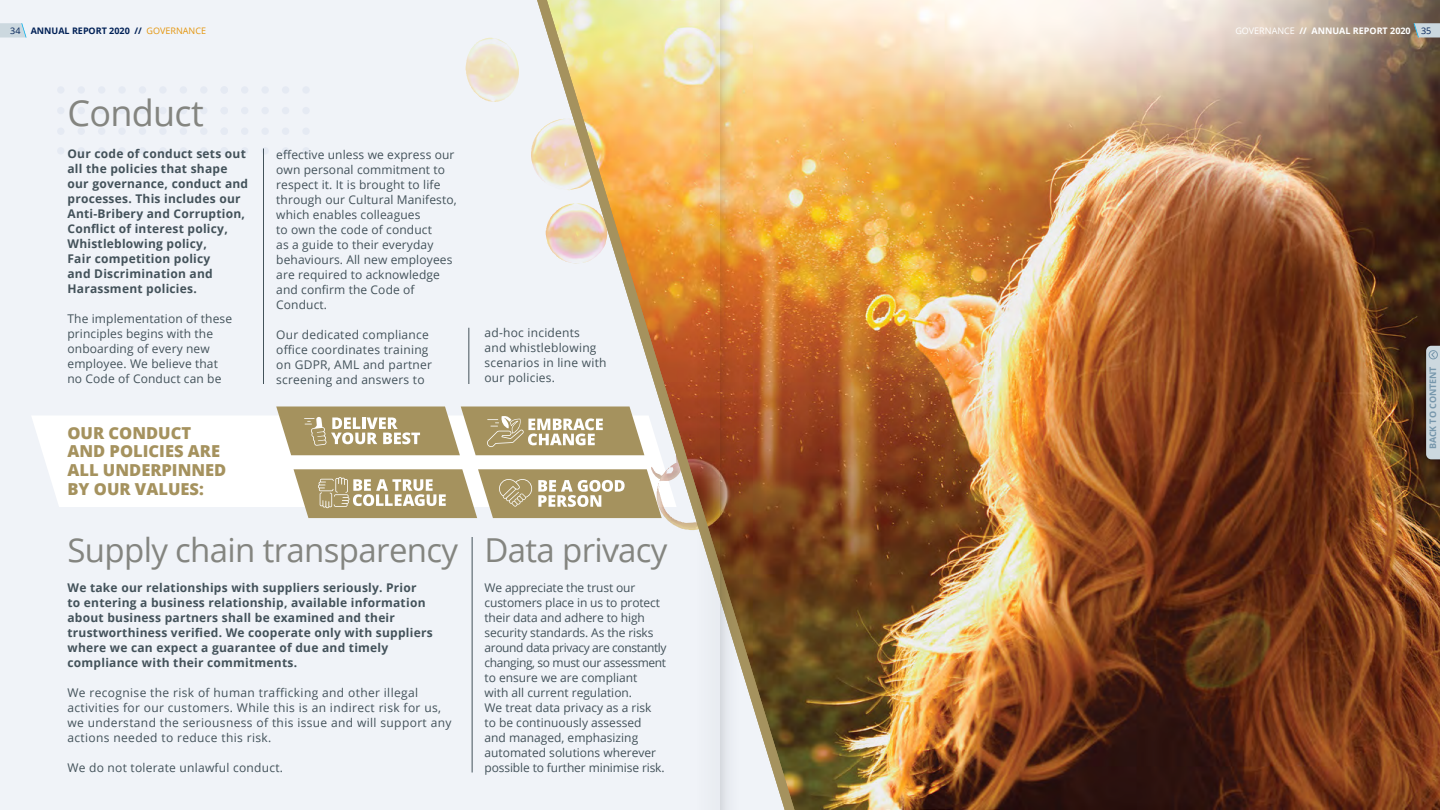
<style>
.page{position:relative;width:1440px;height:810px;background:#fff}
.page>*{position:absolute;margin:0;border:0;box-sizing:border-box;transform-origin:0 0}
.t1{font:36px "Open Sans";letter-spacing:-.02em;color:#848580}
.t2{font:33px "Open Sans";letter-spacing:-.02em;color:#848580}
.t3{font:800 16.5px/18.8px "Open Sans";color:#a5925e}
.t4{font:12px/15px "Open Sans";letter-spacing:.01em;color:#43525a}
.t5{font:700 12px/15px "Open Sans";letter-spacing:.02em;color:#43525a}
.t6{font:12px/15px "Open Sans";letter-spacing:-.01em;color:#43525a}
.t7{font:12px/15px "Open Sans";letter-spacing:.03em;color:#43525a}
.t8{font:700 9px "Open Sans";color:#002056}
.t9{font:700 9px "Open Sans";color:#fff}
.t10{font:700 9px "Open Sans";letter-spacing:-.01em;color:#7797ac}
.t11{font:9px "Open Sans";color:#002056}
.s1{font-weight:400;color:#e4960e}
.s2{font-weight:400}
</style>
<div class="page">
<img style="left:807px;top:0;width:633px;height:810px">
<div style="left:0;top:0;width:525px;height:810px;background:#f0f3f8"></div>
<div style="left:118px;top:86px;width:8px;height:8px;background:#e5eaf3;border-radius:50%"></div>
<div style="left:57px;top:86px;width:8px;height:8px;background:#e5eaf3;border-radius:50%"></div>
<div style="left:180px;top:86px;width:7px;height:8px;background:#e5eaf3;border-radius:50%"></div>
<div style="left:139px;top:86px;width:7px;height:8px;background:#e5eaf3;border-radius:50%"></div>
<div style="left:78px;top:86px;width:7px;height:8px;background:#e5eaf3;border-radius:50%"></div>
<div style="left:200px;top:86px;width:8px;height:8px;background:#e5eaf3;border-radius:50%"></div>
<div style="left:159px;top:86px;width:8px;height:8px;background:#e5eaf3;border-radius:50%"></div>
<div style="left:98px;top:86px;width:7px;height:8px;background:#e5eaf3;border-radius:50%"></div>
<div style="left:118px;top:107px;width:8px;height:7px;background:#e5eaf3;border-radius:50%"></div>
<div style="left:57px;top:107px;width:8px;height:7px;background:#e5eaf3;border-radius:50%"></div>
<div style="left:180px;top:107px;width:7px;height:7px;background:#e5eaf3;border-radius:50%"></div>
<div style="left:139px;top:107px;width:7px;height:7px;background:#e5eaf3;border-radius:50%"></div>
<div style="left:78px;top:107px;width:7px;height:7px;background:#e5eaf3;border-radius:50%"></div>
<div style="left:200px;top:107px;width:8px;height:7px;background:#e5eaf3;border-radius:50%"></div>
<div style="left:159px;top:107px;width:8px;height:7px;background:#e5eaf3;border-radius:50%"></div>
<div style="left:98px;top:107px;width:7px;height:7px;background:#e5eaf3;border-radius:50%"></div>
<div style="left:118px;top:128px;width:8px;height:7px;background:#e5eaf3;border-radius:50%"></div>
<div style="left:57px;top:128px;width:8px;height:7px;background:#e5eaf3;border-radius:50%"></div>
<div style="left:180px;top:128px;width:7px;height:7px;background:#e5eaf3;border-radius:50%"></div>
<div style="left:139px;top:128px;width:7px;height:7px;background:#e5eaf3;border-radius:50%"></div>
<div style="left:78px;top:128px;width:7px;height:7px;background:#e5eaf3;border-radius:50%"></div>
<div style="left:200px;top:128px;width:8px;height:7px;background:#e5eaf3;border-radius:50%"></div>
<div style="left:159px;top:128px;width:8px;height:7px;background:#e5eaf3;border-radius:50%"></div>
<div style="left:98px;top:128px;width:7px;height:7px;background:#e5eaf3;border-radius:50%"></div>
<div style="left:118px;top:147px;width:8px;height:8px;background:#e5eaf3;border-radius:50%"></div>
<div style="left:57px;top:147px;width:8px;height:8px;background:#e5eaf3;border-radius:50%"></div>
<div style="left:180px;top:147px;width:7px;height:8px;background:#e5eaf3;border-radius:50%"></div>
<div style="left:139px;top:147px;width:7px;height:8px;background:#e5eaf3;border-radius:50%"></div>
<div style="left:78px;top:147px;width:7px;height:8px;background:#e5eaf3;border-radius:50%"></div>
<div style="left:200px;top:147px;width:8px;height:8px;background:#e5eaf3;border-radius:50%"></div>
<div style="left:159px;top:147px;width:8px;height:8px;background:#e5eaf3;border-radius:50%"></div>
<div style="left:98px;top:147px;width:7px;height:8px;background:#e5eaf3;border-radius:50%"></div>
<div style="left:221px;top:86px;width:7px;height:8px;background:#e5eaf3;border-radius:50%"></div>
<div style="left:282px;top:86px;width:7px;height:8px;background:#e5eaf3;border-radius:50%"></div>
<div style="left:241px;top:86px;width:7px;height:8px;background:#e5eaf3;border-radius:50%"></div>
<div style="left:302px;top:86px;width:8px;height:8px;background:#e5eaf3;border-radius:50%"></div>
<div style="left:261px;top:86px;width:8px;height:8px;background:#e5eaf3;border-radius:50%"></div>
<div style="left:221px;top:107px;width:7px;height:7px;background:#e5eaf3;border-radius:50%"></div>
<div style="left:282px;top:107px;width:7px;height:7px;background:#e5eaf3;border-radius:50%"></div>
<div style="left:241px;top:107px;width:7px;height:7px;background:#e5eaf3;border-radius:50%"></div>
<div style="left:302px;top:107px;width:8px;height:7px;background:#e5eaf3;border-radius:50%"></div>
<div style="left:261px;top:107px;width:8px;height:7px;background:#e5eaf3;border-radius:50%"></div>
<div style="left:221px;top:128px;width:7px;height:7px;background:#e5eaf3;border-radius:50%"></div>
<div style="left:282px;top:128px;width:7px;height:7px;background:#e5eaf3;border-radius:50%"></div>
<div style="left:241px;top:128px;width:7px;height:7px;background:#e5eaf3;border-radius:50%"></div>
<div style="left:302px;top:128px;width:8px;height:7px;background:#e5eaf3;border-radius:50%"></div>
<div style="left:261px;top:128px;width:8px;height:7px;background:#e5eaf3;border-radius:50%"></div>
<div style="left:221px;top:147px;width:7px;height:8px;background:#e5eaf3;border-radius:50%"></div>
<div style="left:282px;top:147px;width:7px;height:8px;background:#e5eaf3;border-radius:50%"></div>
<div style="left:241px;top:147px;width:7px;height:8px;background:#e5eaf3;border-radius:50%"></div>
<div style="left:302px;top:147px;width:8px;height:8px;background:#e5eaf3;border-radius:50%"></div>
<div style="left:261px;top:147px;width:8px;height:8px;background:#e5eaf3;border-radius:50%"></div>
<hr style="left:263px;top:148px;width:1px;height:236px;background:#43525a">
<hr style="left:469px;top:328px;width:1px;height:56px;background:#43525a">
<hr style="left:472px;top:537px;width:1px;height:235px;background:#43525a">
<img style="left:465px;top:38px;width:60px;height:136px">
<svg style="left:31px;top:416px;width:494px;height:91px"></svg>
<svg style="left:276px;top:406px;width:249px;height:49px"></svg>
<svg style="left:294px;top:469px;width:231px;height:49px"></svg>
<svg style="left:525px;top:0;width:282px;height:810px"></svg>
<img style="left:720px;top:0;width:23px;height:810px">
<svg style="left:697px;top:0;width:23px;height:810px;background:#d5aa83"></svg>
<svg style="left:0;top:23px;width:26px;height:15px"></svg>
<svg style="left:1414px;top:23px;width:26px;height:15px"></svg>
<div style="left:1424px;top:344px;width:16px;height:117px;background:#000;opacity:.3"></div>
<svg style="left:1426px;top:346px;width:14px;height:113px;background:#c7d3da"></svg>
<p class="t11" style="left:10px;top:24px;width:12px">34</p>
<p class="t8" style="left:31px;top:24px;width:177px">ANNUAL REPORT 2020 // <span class="s1">GOVERNANCE</span></p>
<p class="t9" style="left:1235px;top:24px;width:177px"><span class="s2">GOVERNANCE</span> // ANNUAL REPORT 2020</p>
<p class="t11" style="left:1421px;top:24px;width:12px">35</p>
<p class="t1" style="left:68px;top:88px;width:138px">Conduct</p>
<p class="t5" style="left:67px;top:146px;width:182px">Our code of conduct sets out all the policies that shape our governance, conduct and processes. This includes our<br>Anti-Bribery and Corruption,<br>Conflict of interest policy,<br>Whistleblowing policy,<br>Fair competition policy<br>and Discrimination and<br>Harassment policies.</p>
<p class="t4" style="left:67px;top:311px;width:166px">The implementation of these principles begins with the onboarding of every new employee. We believe that no Code of Conduct can be</p>
<p class="t3" style="left:68px;top:422px;width:160px">OUR CONDUCT<br>AND POLICIES ARE<br>ALL UNDERPINNED<br>BY OUR VALUES:</p>
<p class="t4" style="left:276px;top:147px;width:182px">effective unless we express our own personal commitment to respect it. It is brought to life through our Cultural Manifesto, which enables colleagues<br>to own the code of conduct<br>as a guide to their everyday behaviours. All new employees are required to acknowledge and confirm the Code of<br>Conduct.</p>
<p class="t4" style="left:276px;top:327px;width:157px">Our dedicated compliance office coordinates training on GDPR, AML and partner screening and answers to</p>
<p class="t4" style="left:484px;top:325px;width:124px">ad-hoc incidents<br>and whistleblowing scenarios in line with our policies.</p>
<p class="t2" style="left:68px;top:528px;width:392px">Supply chain transparency</p>
<p class="t2" style="left:484px;top:528px;width:184px">Data privacy</p>
<p class="t5" style="left:67px;top:580px;width:367px">We take our relationships with suppliers seriously. Prior<br>to entering a business relationship, available information about business partners shall be examined and their trustworthiness verified. We cooperate only with suppliers where we can expect a guarantee of due and timely compliance with their commitments.</p>
<p class="t7" style="left:67px;top:685px;width:386px">We recognise the risk of human trafficking and other illegal activities for our customers. While this is an indirect risk for us, we understand the seriousness of this issue and will support any actions needed to reduce this risk.</p>
<p class="t4" style="left:67px;top:760px;width:217px">We do not tolerate unlawful conduct.</p>
<p class="t6" style="left:484px;top:580px;width:184px">We appreciate the trust our customers place in us to protect their data and adhere to high security standards. As the risks around data privacy are constantly changing, so must our assessment to ensure we are compliant<br>with all current regulation.<br>We treat data privacy as a risk<br>to be continuously assessed<br>and managed, emphasizing automated solutions wherever possible to further minimise risk.</p>
<p class="t10" style="left:1426px;top:449px;width:84px;rotate:-90deg">BACK TO CONTENT</p>
</div>
